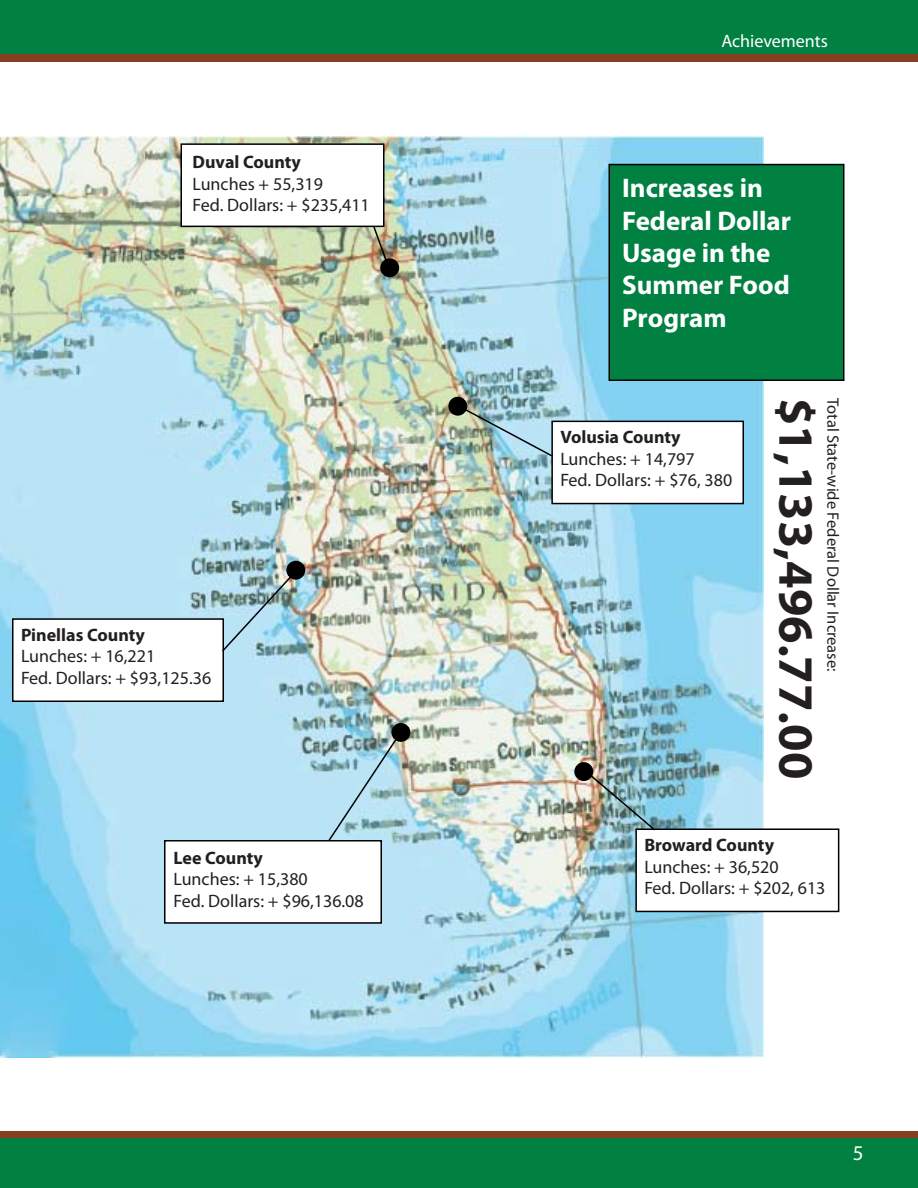
<style>
.page{position:relative;width:918px;height:1188px;background:#fff}
.page>*{position:absolute;margin:0;border:0;box-sizing:border-box;transform-origin:0 0}
.t1{font:700 49.5px "Myriad Pro";color:#231f20}
.t2{font:700 27px/32.4px "Myriad Pro";color:#fff}
.t3{font:21px "Myriad Pro";color:#fff}
.t4{font:18px/21.6px "Myriad Pro";color:#231f20}
.t5{font:700 18px "Myriad Pro";color:#231f20}
.t6{font:18px "Myriad Pro";color:#fff}
.t7{font:16.5px "Myriad Pro";color:#231f20}
</style>
<div class="page">
<div style="left:0;top:18px;width:918px;height:44px;background:#863f20"></div>
<div style="left:0;top:0;width:918px;height:54px;background:#008142"></div>
<div style="left:0;top:1131px;width:918px;height:43px;background:#863f20"></div>
<div style="left:0;top:1138px;width:918px;height:50px;background:#008142"></div>
<img style="left:0;top:136px;width:764px;height:922px">
<div style="left:609px;top:164px;width:235px;height:217px;background:#008142;border:2px solid #000001"></div>
<div style="left:180px;top:143px;width:204px;height:84px;background:#fff;border:2px solid #000"></div>
<svg style="left:372px;top:225px;width:21px;height:50px"></svg>
<div style="left:635px;top:828px;width:204px;height:84px;background:#fff;border:2px solid #000"></div>
<img style="left:583px;top:769px;width:74px;height:63px">
<div style="left:380px;top:258px;width:19px;height:19px;background:#000;border-radius:50%"></div>
<div style="left:574px;top:762px;width:19px;height:19px;background:#000;border-radius:50%"></div>
<div style="left:12px;top:618px;width:212px;height:84px;background:#fff;border:2px solid #000"></div>
<img style="left:220px;top:572px;width:75px;height:81px">
<div style="left:286px;top:561px;width:19px;height:19px;background:#000;border-radius:50%"></div>
<div style="left:551px;top:421px;width:193px;height:83px;background:#fff;border:2px solid #000"></div>
<img style="left:457px;top:404px;width:98px;height:54px">
<div style="left:448px;top:397px;width:19px;height:19px;background:#000;border-radius:50%"></div>
<div style="left:391px;top:723px;width:19px;height:19px;background:#000;border-radius:50%"></div>
<img style="left:322px;top:727px;width:83px;height:123px">
<div style="left:164px;top:840px;width:218px;height:84px;background:#fff;border:2px solid #000"></div>
<p class="t5" style="left:192px;top:150px;width:110px">Duval County</p>
<p class="t4" style="left:192px;top:172px;width:179px">Lunches + 55,319<br>Fed. Dollars: + $235,411</p>
<p class="t5" style="left:21px;top:623px;width:125px">Pinellas County</p>
<p class="t4" style="left:21px;top:645px;width:192px">Lunches: + 16,221<br>Fed. Dollars: + $93,125.36</p>
<p class="t5" style="left:174px;top:846px;width:91px">Lee County</p>
<p class="t4" style="left:174px;top:868px;width:192px">Lunches: + 15,380<br>Fed. Dollars: + $96,136.08</p>
<p class="t6" style="left:721px;top:29px;width:108px">Achievements</p>
<h2 class="t2" style="left:622px;top:171px;width:170px">Increases in<br>Federal Dollar<br>Usage in the<br>Summer Food<br>Program</h2>
<p class="t5" style="left:560px;top:425px;width:122px">Volusia County</p>
<p class="t4" style="left:560px;top:448px;width:173px">Lunches: + 14,797<br>Fed. Dollars: + $76, 380</p>
<h1 class="t1" style="left:829px;top:398px;width:383px;rotate:90deg">$1,133,496.77.00</h1>
<p class="t7" style="left:843px;top:398px;width:275px;rotate:90deg">Total State-wide Federal Dollar Increase:</p>
<p class="t5" style="left:644px;top:833px;width:131px">Broward County</p>
<p class="t4" style="left:644px;top:855px;width:183px">Lunches: + 36,520<br>Fed. Dollars: + $202, 613</p>
<p class="t3" style="left:853px;top:1140px;width:12px">5</p>
</div>
